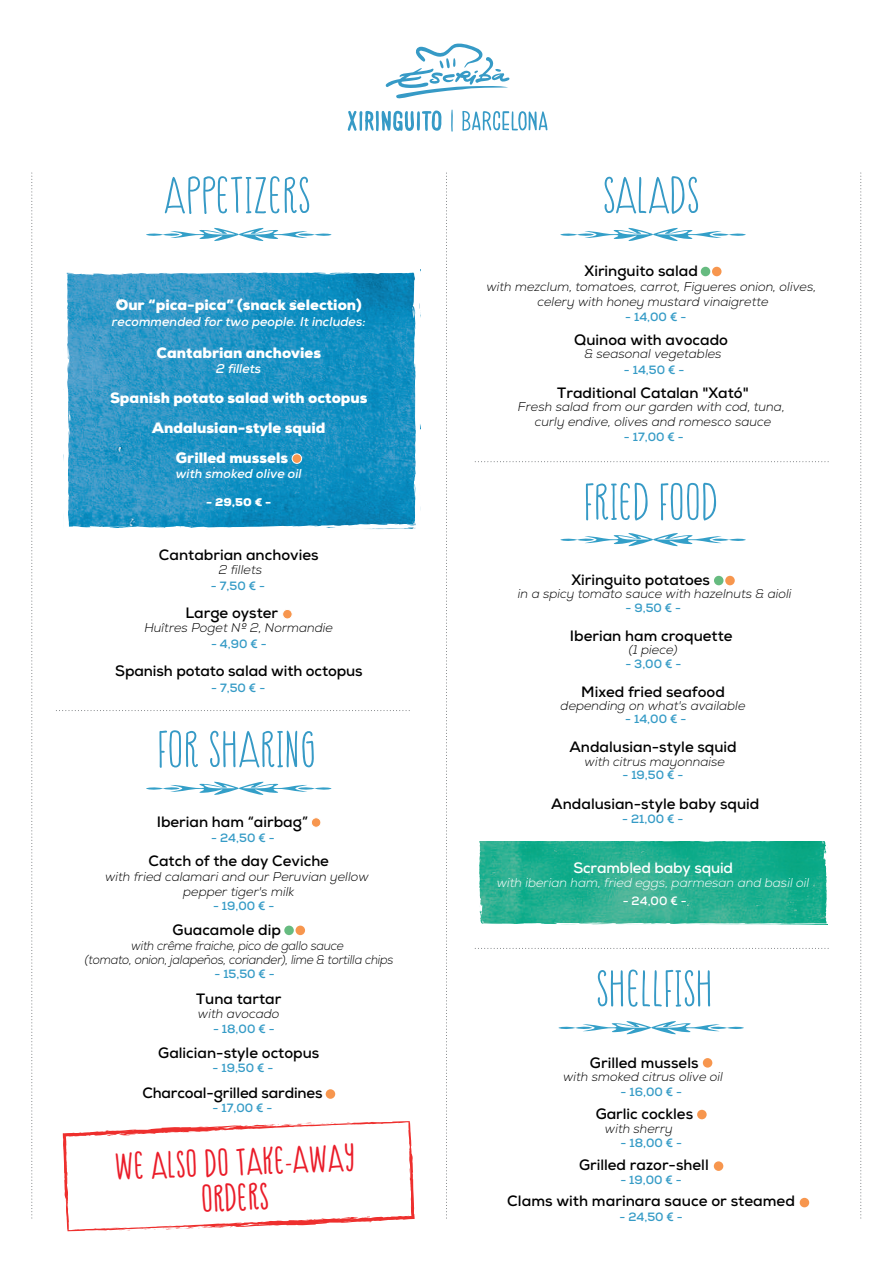
<style>
.page{position:relative;width:893px;height:1263px;background:#fff}
.page>*{position:absolute;margin:0;border:0;box-sizing:border-box;transform-origin:0 0}
.t1{font:900 45.9px "HAPPYCLOUD";letter-spacing:.02em;color:#369ac6;scale:1.11 1}
.t2{font:800 34.2px/35.2px "HAPPYCLOUD";color:#ea1c29;text-align:center;scale:1.11 1}
.t3{font:700 15px "Nexa";color:#000}
.t4{font:900 15px "Nexa";color:#fff}
.t5{font:700 15px "Nexa";color:#000001}
.t6{font:700 15px "Nexa";letter-spacing:-.01em;color:#fff}
.t7{font:italic 300 12.75px/15.3px "Nexa";color:#000001;text-align:center}
.t8{font:italic 300 12.75px/14.4px "Nexa";letter-spacing:-.02em;color:#000001;text-align:center;scale:.94 1}
.t9{font:italic 700 12.75px "Nexa";color:#fff}
.t10{font:italic 300 12.75px "Nexa";color:#fff}
.t11{font:700 12px "Nexa";color:#359bc6}
.t12{font:700 12px "Nexa";color:#fff}
.t13{font:900 11.1px "Nexa";color:#fff;scale:1.07 1}
</style>
<div class="page">
<svg style="left:385px;top:43px;width:125px;height:56px"></svg>
<svg style="left:475px;top:948px;width:354px;height:1px"></svg>
<div style="left:721px;top:1161px;width:10px;height:10px;border:1px solid #fff;border-radius:50%"></div>
<div style="left:772px;top:1197px;width:10px;height:11px;border:1px solid #fff;border-radius:50%"></div>
<div style="left:718px;top:1058px;width:10px;height:10px;border:1px solid #fff;border-radius:50%"></div>
<div style="left:731px;top:1109px;width:10px;height:11px;border:1px solid #fff;border-radius:50%"></div>
<svg style="left:446px;top:173px;width:1px;height:1046px"></svg>
<svg style="left:31px;top:173px;width:1px;height:1046px"></svg>
<svg style="left:860px;top:173px;width:1px;height:1046px"></svg>
<svg style="left:475px;top:461px;width:354px;height:1px"></svg>
<div style="left:727px;top:266px;width:10px;height:11px;border:1px solid #fff;border-radius:50%"></div>
<div style="left:738px;top:266px;width:10px;height:11px;border:1px solid #fff;border-radius:50%"></div>
<div style="left:733px;top:575px;width:10px;height:11px;border:1px solid #fff;border-radius:50%"></div>
<div style="left:744px;top:575px;width:10px;height:11px;border:1px solid #fff;border-radius:50%"></div>
<svg style="left:451px;top:109px;width:2px;height:23px"></svg>
<svg style="left:462px;top:111px;width:85px;height:20px"></svg>
<svg style="left:348px;top:110px;width:94px;height:21px"></svg>
<svg style="left:146px;top:227px;width:185px;height:14px"></svg>
<svg style="left:560px;top:227px;width:186px;height:14px"></svg>
<div style="left:714px;top:576px;width:9px;height:9px;background:#66bb80;border-radius:50%"></div>
<div style="left:725px;top:576px;width:10px;height:9px;background:#f7964e;border-radius:50%"></div>
<svg style="left:560px;top:533px;width:186px;height:14px"></svg>
<div style="left:703px;top:1058px;width:9px;height:9px;background:#f7964e;border-radius:50%"></div>
<svg style="left:558px;top:1021px;width:186px;height:14px"></svg>
<div style="left:697px;top:1110px;width:10px;height:9px;background:#f7964e;border-radius:50%"></div>
<div style="left:714px;top:1161px;width:9px;height:10px;background:#f7964e;border-radius:50%"></div>
<div style="left:800px;top:1198px;width:9px;height:9px;background:#f7964e;border-radius:50%"></div>
<div style="left:701px;top:267px;width:9px;height:9px;background:#66bb80;border-radius:50%"></div>
<div style="left:712px;top:267px;width:9px;height:9px;background:#f7964e;border-radius:50%"></div>
<svg style="left:63px;top:269px;width:358px;height:261px;background:#2e99c7"></svg>
<div style="left:283px;top:609px;width:9px;height:10px;background:#f7964e;border-radius:50%"></div>
<div style="left:282px;top:609px;width:11px;height:10px;border:1px solid #fff;border-radius:50%"></div>
<div style="left:299px;top:1035px;width:10px;height:10px;border:1px solid #fff;border-radius:50%"></div>
<div style="left:307px;top:1074px;width:10px;height:10px;border:1px solid #fff;border-radius:50%"></div>
<div style="left:299px;top:925px;width:10px;height:10px;border:1px solid #fff;border-radius:50%"></div>
<div style="left:310px;top:925px;width:11px;height:10px;border:1px solid #fff;border-radius:50%"></div>
<svg style="left:146px;top:781px;width:185px;height:14px"></svg>
<div style="left:311px;top:818px;width:10px;height:9px;background:#f7964e;border-radius:50%"></div>
<div style="left:311px;top:817px;width:10px;height:11px;border:1px solid #fff;border-radius:50%"></div>
<div style="left:326px;top:1089px;width:9px;height:10px;background:#f7964e;border-radius:50%"></div>
<div style="left:284px;top:925px;width:10px;height:10px;background:#66bb80;border-radius:50%"></div>
<div style="left:296px;top:925px;width:9px;height:10px;background:#f7964e;border-radius:50%"></div>
<svg style="left:56px;top:710px;width:354px;height:1px"></svg>
<svg style="left:63px;top:1121px;width:351px;height:111px"></svg>
<svg style="left:479px;top:841px;width:349px;height:84px;background:#2ab192"></svg>
<h1 class="t1" style="left:166px;top:165px;width:132px">APPETIZERS</h1>
<p class="t4" style="left:116px;top:295px;width:248px">Our “pica-pica” (snack selection)</p>
<p class="t9" style="left:112px;top:313px;width:255px">recommended for two people. It includes:</p>
<p class="t4" style="left:157px;top:343px;width:166px">Cantabrian anchovies</p>
<p class="t9" style="left:216px;top:361px;width:47px">2 fillets</p>
<p class="t4" style="left:110px;top:388px;width:259px">Spanish potato salad with octopus</p>
<p class="t4" style="left:152px;top:418px;width:175px">Andalusian-style squid</p>
<p class="t9" style="left:176px;top:465px;width:127px">with smoked olive oil</p>
<p class="t4" style="left:176px;top:448px;width:114px">Grilled mussels</p>
<p class="t13" style="left:206px;top:495px;width:62px">- 29,50 € -</p>
<p class="t3" style="left:159px;top:545px;width:161px">Cantabrian anchovies</p>
<p class="t7" style="left:219px;top:562px;width:45px">2 fillets</p>
<p class="t11" style="left:211px;top:578px;width:56px">- 7,50 € -</p>
<p class="t3" style="left:185px;top:603px;width:94px">Large oyster</p>
<p class="t7" style="left:144px;top:620px;width:190px">Huîtres Poget Nº 2, Normandie</p>
<p class="t11" style="left:211px;top:636px;width:57px">- 4,90 € -</p>
<p class="t11" style="left:211px;top:680px;width:56px">- 7,50 € -</p>
<p class="t3" style="left:115px;top:661px;width:249px">Spanish potato salad with octopus</p>
<h1 class="t1" style="left:159px;top:719px;width:143px">FOR SHARING</h1>
<p class="t3" style="left:157px;top:812px;width:153px">Iberian ham “airbag”</p>
<p class="t11" style="left:211px;top:830px;width:65px">- 24,50 € -</p>
<p class="t3" style="left:149px;top:851px;width:182px">Catch of the day Ceviche</p>
<p class="t7" style="left:105px;top:869px;width:265px">with fried calamari and our Peruvian yellow pepper tiger's milk</p>
<p class="t11" style="left:213px;top:898px;width:63px">- 19,00 € -</p>
<p class="t3" style="left:173px;top:920px;width:110px">Guacamole dip</p>
<p class="t8" style="left:85px;top:938px;width:330px">with crême fraiche, pico de gallo sauce<br>(tomato, onion, jalapeños, coriander), lime &amp; tortilla chips</p>
<p class="t11" style="left:214px;top:966px;width:62px">- 15,50 € -</p>
<p class="t3" style="left:196px;top:989px;width:87px">Tuna tartar</p>
<p class="t7" style="left:198px;top:1006px;width:83px">with avocado</p>
<p class="t3" style="left:158px;top:1043px;width:163px">Galician-style octopus</p>
<p class="t3" style="left:142px;top:1083px;width:182px">Charcoal-grilled sardines</p>
<p class="t11" style="left:213px;top:1021px;width:63px">- 18,00 € -</p>
<p class="t11" style="left:213px;top:1060px;width:62px">- 19,50 € -</p>
<p class="t11" style="left:213px;top:1100px;width:61px">- 17,00 € -</p>
<h2 class="t2" style="left:115px;top:1150px;width:218px;rotate:-2deg">WE ALSO DO TAKE-AWAY<br>ORDERS</h2>
<h1 class="t1" style="left:604px;top:165px;width:88px">SALADS</h1>
<p class="t3" style="left:585px;top:261px;width:115px">Xiringuito salad</p>
<p class="t7" style="left:486px;top:279px;width:331px">with mezclum, tomatoes, carrot, Figueres onion, olives, celery with honey mustard vinaigrette</p>
<p class="t3" style="left:574px;top:330px;width:155px">Quinoa with avocado</p>
<p class="t7" style="left:584px;top:346px;width:139px">&amp; seasonal vegetables</p>
<p class="t3" style="left:557px;top:383px;width:193px">Traditional Catalan "Xató"</p>
<p class="t7" style="left:518px;top:399px;width:268px">Fresh salad from our garden with cod, tuna, curly endive, olives and romesco sauce</p>
<p class="t11" style="left:625px;top:309px;width:63px">- 14,00 € -</p>
<p class="t11" style="left:624px;top:362px;width:62px">- 14,50 € -</p>
<p class="t11" style="left:624px;top:429px;width:61px">- 17,00 € -</p>
<h1 class="t1" style="left:586px;top:472px;width:122px">FRIED FOOD</h1>
<p class="t5" style="left:571px;top:570px;width:140px">Xiringuito potatoes</p>
<p class="t7" style="left:518px;top:586px;width:275px">in a spicy tomato sauce with hazelnuts &amp; aioli</p>
<p class="t5" style="left:570px;top:626px;width:164px">Iberian ham croquette</p>
<p class="t7" style="left:629px;top:642px;width:50px">(1 piece)</p>
<p class="t5" style="left:581px;top:682px;width:145px">Mixed fried seafood</p>
<p class="t7" style="left:561px;top:698px;width:186px">depending on what's available</p>
<p class="t5" style="left:569px;top:738px;width:169px">Andalusian-style squid</p>
<p class="t7" style="left:585px;top:754px;width:142px">with citrus mayonnaise</p>
<p class="t11" style="left:625px;top:600px;width:57px">- 9,50 € -</p>
<p class="t11" style="left:625px;top:656px;width:58px">- 3,00 € -</p>
<p class="t11" style="left:625px;top:712px;width:63px">- 14,00 € -</p>
<p class="t11" style="left:622px;top:767px;width:62px">- 19,50 € -</p>
<p class="t5" style="left:551px;top:794px;width:210px">Andalusian-style baby squid</p>
<p class="t11" style="left:622px;top:811px;width:63px">- 21,00 € -</p>
<p class="t6" style="left:573px;top:858px;width:161px">Scrambled baby squid</p>
<p class="t10" style="left:497px;top:875px;width:314px">with iberian ham, fried eggs, parmesan and basil oil</p>
<p class="t12" style="left:623px;top:893px;width:65px">- 24,00 € -</p>
<h1 class="t1" style="left:598px;top:958px;width:106px">SHELLFISH</h1>
<p class="t3" style="left:590px;top:1053px;width:110px">Grilled mussels</p>
<p class="t7" style="left:563px;top:1069px;width:162px">with smoked citrus olive oil</p>
<p class="t3" style="left:596px;top:1104px;width:99px">Garlic cockles</p>
<p class="t7" style="left:605px;top:1121px;width:69px">with sherry</p>
<p class="t3" style="left:579px;top:1155px;width:131px">Grilled razor-shell</p>
<p class="t3" style="left:507px;top:1191px;width:289px">Clams with marinara sauce or steamed</p>
<p class="t11" style="left:621px;top:1084px;width:63px">- 16,00 € -</p>
<p class="t11" style="left:621px;top:1135px;width:63px">- 18,00 € -</p>
<p class="t11" style="left:620px;top:1172px;width:63px">- 19,00 € -</p>
<p class="t11" style="left:619px;top:1209px;width:65px">- 24,50 € -</p>
</div>
